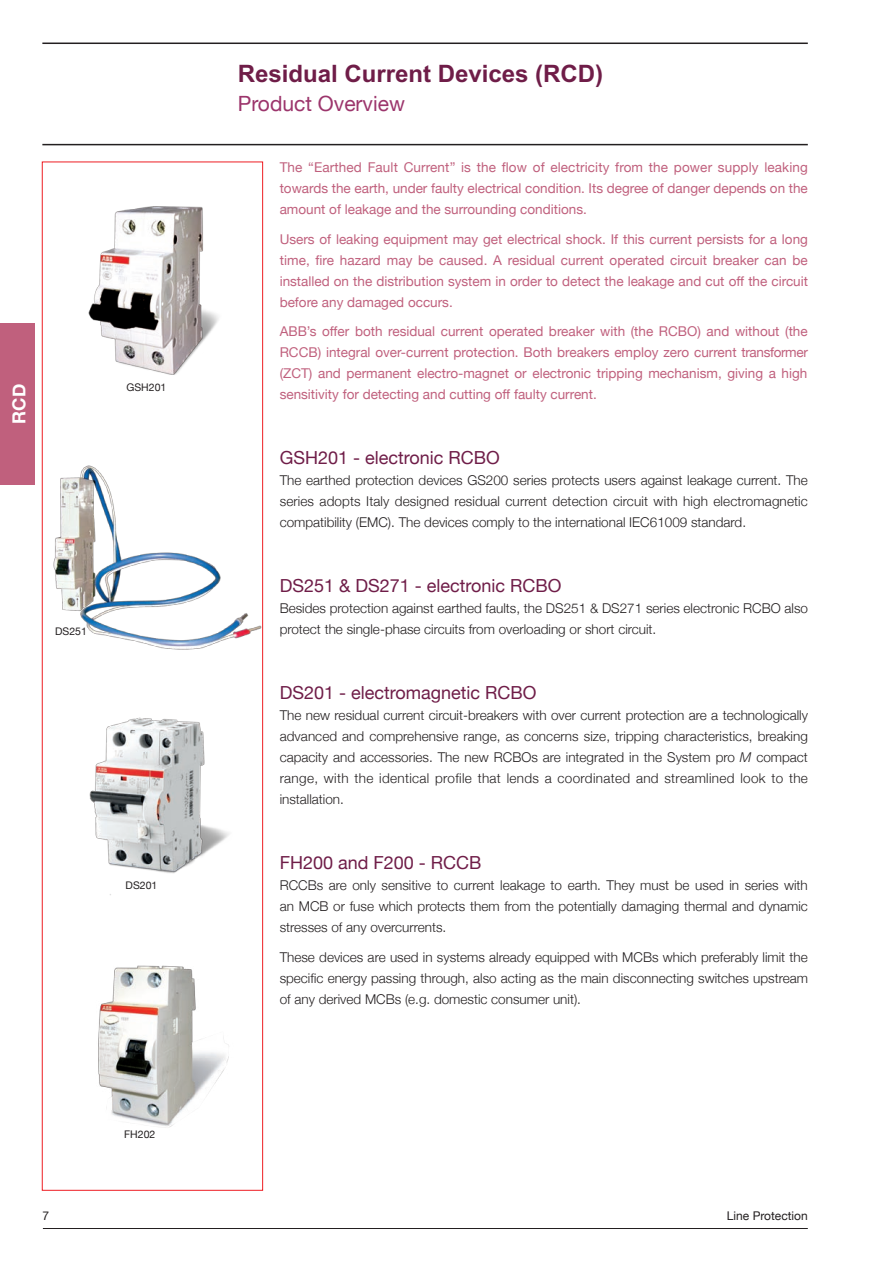
<style>
.page{position:relative;width:893px;height:1263px;background:#fff}
.page>*{position:absolute;margin:0;border:0;box-sizing:border-box;transform-origin:0 0}
.t1{font:800 24px "C Hei 2 HK";color:#6f1d48}
.t2{font:21px "Helvetica Neue";color:#9c356c}
.t3{font:18px "Helvetica Neue";color:#6f1d48}
.t4{font:700 18px "Helvetica Neue";color:#fff}
.t5{font:300 13.5px/21px "Helvetica Neue";color:#231f20;text-align:justify}
.t6{font:13.5px/21px "Helvetica Neue";color:#c0607d;text-align:justify}
.t7{font:12px "Helvetica Neue";color:#231f20}
.t8{font:10.5px "Helvetica Neue";color:#231f20}
.s1{font-style:italic}
</style>
<div class="page">
<hr style="left:42px;top:43px;width:766px;height:1px;background:#231f20">
<hr style="left:42px;top:144px;width:766px;height:1px;background:#231f20">
<div style="left:0;top:323px;width:34px;height:162px;background:#c0607d"></div>
<hr style="left:43px;top:1228px;width:765px;height:1px;background:#231f20">
<div style="left:42px;top:162px;width:221px;height:1029px;border:1px solid #ee1d23"></div>
<img style="left:53px;top:457px;width:211px;height:202px">
<img style="left:89px;top:717px;width:140px;height:178px">
<img style="left:98px;top:965px;width:131px;height:163px">
<img style="left:88px;top:206px;width:131px;height:169px">
<h3 class="t4" style="left:8px;top:424px;width:41px;rotate:-90deg">RCD</h3>
<p class="t8" style="left:126px;top:381px;width:41px">GSH201</p>
<p class="t8" style="left:55px;top:625px;width:33px">DS251</p>
<p class="t8" style="left:126px;top:879px;width:33px">DS201</p>
<p class="t7" style="left:42px;top:1208px;width:8px">7</p>
<p class="t8" style="left:124px;top:1128px;width:33px">FH202</p>
<h1 class="t1" style="left:238px;top:58px;width:367px">Residual Current Devices (RCD)</h1>
<h2 class="t2" style="left:238px;top:91px;width:169px">Product Overview</h2>
<p class="t6" style="left:280px;top:157px;width:530px">The “Earthed Fault Current” is the flow of electricity from the power supply leaking towards the earth, under faulty electrical condition. Its degree of danger depends on the amount of leakage and the surrounding conditions.</p>
<p class="t6" style="left:280px;top:228px;width:530px">Users of leaking equipment may get electrical shock. If this current persists for a long time, fire hazard may be caused. A residual current operated circuit breaker can be installed on the distribution system in order to detect the leakage and cut off the circuit before any damaged occurs.</p>
<p class="t6" style="left:280px;top:321px;width:530px">ABB’s offer both residual current operated breaker with (the RCBO) and without (the RCCB) integral over-current protection. Both breakers employ zero current transformer (ZCT) and permanent electro-magnet or electronic tripping mechanism, giving a high sensitivity for detecting and cutting off faulty current.</p>
<h3 class="t3" style="left:280px;top:447px;width:222px">GSH201 - electronic RCBO</h3>
<p class="t5" style="left:280px;top:469px;width:530px">The earthed protection devices GS200 series protects users against leakage current. The series adopts Italy designed residual current detection circuit with high electromagnetic compatibility (EMC). The devices comply to the international IEC61009 standard.</p>
<h3 class="t3" style="left:280px;top:575px;width:283px">DS251 &amp; DS271 - electronic RCBO</h3>
<p class="t5" style="left:280px;top:598px;width:530px">Besides protection against earthed faults, the DS251 &amp; DS271 series electronic RCBO also protect the single-phase circuits from overloading or short circuit.</p>
<h3 class="t3" style="left:280px;top:682px;width:258px">DS201 - electromagnetic RCBO</h3>
<p class="t5" style="left:280px;top:705px;width:530px">The new residual current circuit-breakers with over current protection are a technologically advanced and comprehensive range, as concerns size, tripping characteristics, breaking capacity and accessories. The new RCBOs are integrated in the System pro <span class="s1">M</span> compact range, with the identical profile that lends a coordinated and streamlined look to the installation.</p>
<h3 class="t3" style="left:280px;top:852px;width:203px">FH200 and F200 - RCCB</h3>
<p class="t5" style="left:280px;top:875px;width:530px">RCCBs are only sensitive to current leakage to earth. They must be used in series with an MCB or fuse which protects them from the potentially damaging thermal and dynamic stresses of any overcurrents.</p>
<p class="t5" style="left:280px;top:946px;width:530px">These devices are used in systems already equipped with MCBs which preferably limit the specific energy passing through, also acting as the main disconnecting switches upstream of any derived MCBs (e.g. domestic consumer unit).</p>
<p class="t7" style="left:727px;top:1209px;width:82px">Line Protection</p>
</div>
